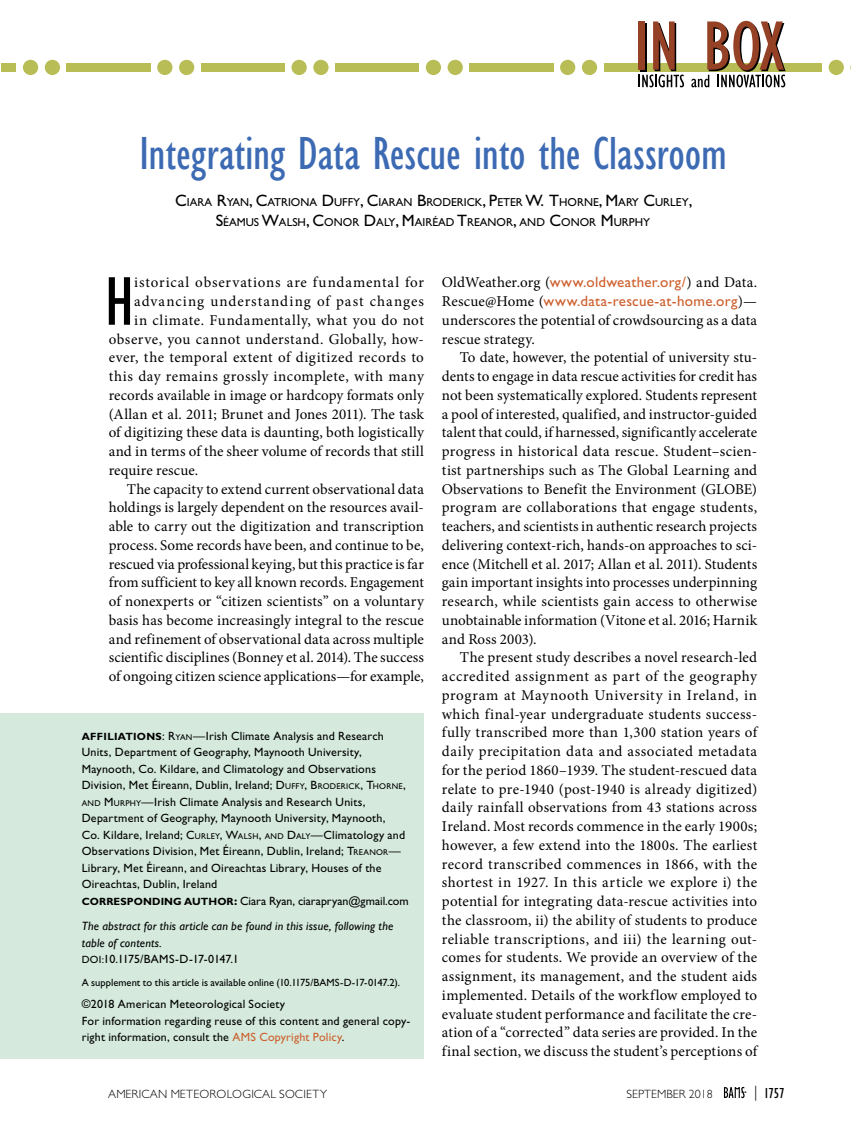
<style>
.page{position:relative;width:851px;height:1134px;background:#fff}
.page>*{position:absolute;margin:0;border:0;box-sizing:border-box;transform-origin:0 0}
.AA_Body_Text{font:condensed 71.1px "Gill Sans Std";color:#000}
.AA_Article_Subtitle{font:condensed 48px "Gill Sans Std";letter-spacing:-.005em;color:#3c6ab3}
.AA_Body_Text-2{font:15px/18.8px "Minion Pro";letter-spacing:.02em;color:#000;text-align:justify}
.AA_Body_Text-3{font:15px "Minion Pro";letter-spacing:.055em;color:#000}
.AA_Body_Text-4{font:15px "Minion Pro";letter-spacing:.065em;color:#000}
.t1{font:condensed 15px "Gill Sans Std";color:#000}
.AA_Affiliation_Corre{font:12px/16.5px "Gill Sans Std";letter-spacing:.015em;color:#000}
.Affiliation_Correspo{font:italic 12px/16.5px "Gill Sans";letter-spacing:.015em;color:#000}
.t2{font:300 12px "Gill Sans Std";letter-spacing:.015em;color:#000}
.AA_Affiliation_Corre-2{font:12px "Gill Sans Std";letter-spacing:-.02em;color:#000}
.AA_Article_Subtitle-2{font:11.55px/19.5px "Gill Sans Std";color:#000;text-align:center}
.AA_Affiliation_Corre-3{font:10.5px "Gill Sans Std";color:#000}
.s1{font-size:16.5px}
.s2{font-weight:700;font-size:10.5px}
.s3{font-style:inherit}
.s4{font-size:8.4px}
.s5{font-weight:700}
.s6{font-size:10.5px}
.s7{color:#cd5e2c}
.s8{font-family:"Gill Sans Std";color:#cd5e2c}
.s9{font-weight:300;font-stretch:normal}
</style>
<div class="page">
<div style="left:1px;top:63px;width:849px;height:9px;background:#b8be55"></div>
<div style="left:822px;top:61px;width:28px;height:12px;background:#fff"></div>
<div style="left:828px;top:60px;width:15px;height:15px;background:#b8be55;border-radius:50%"></div>
<div style="left:17px;top:61px;width:49px;height:12px;background:#fff"></div>
<div style="left:23px;top:60px;width:15px;height:15px;background:#b8be55;border-radius:50%"></div>
<div style="left:45px;top:60px;width:15px;height:15px;background:#b8be55;border-radius:50%"></div>
<div style="left:151px;top:61px;width:50px;height:12px;background:#fff"></div>
<div style="left:157px;top:60px;width:15px;height:15px;background:#b8be55;border-radius:50%"></div>
<div style="left:179px;top:60px;width:15px;height:15px;background:#b8be55;border-radius:50%"></div>
<div style="left:285px;top:61px;width:50px;height:12px;background:#fff"></div>
<div style="left:291px;top:60px;width:16px;height:15px;background:#b8be55;border-radius:50%"></div>
<div style="left:313px;top:60px;width:15px;height:15px;background:#b8be55;border-radius:50%"></div>
<div style="left:419px;top:61px;width:50px;height:12px;background:#fff"></div>
<div style="left:426px;top:60px;width:15px;height:15px;background:#b8be55;border-radius:50%"></div>
<div style="left:447px;top:60px;width:16px;height:15px;background:#b8be55;border-radius:50%"></div>
<div style="left:553px;top:61px;width:50px;height:12px;background:#fff"></div>
<div style="left:560px;top:60px;width:15px;height:15px;background:#b8be55;border-radius:50%"></div>
<div style="left:582px;top:60px;width:15px;height:15px;background:#b8be55;border-radius:50%"></div>
<svg style="left:638px;top:21px;width:46px;height:66px"></svg>
<svg style="left:691px;top:21px;width:94px;height:66px"></svg>
<svg style="left:723px;top:1086px;width:24px;height:13px"></svg>
<svg style="left:724px;top:1087px;width:22px;height:11px"></svg>
<div style="left:0;top:713px;width:424px;height:346px;background:#d5eadd"></div>
<p class="AA_Article_Subtitle" style="left:139px;top:127px;width:588px">Integrating Data Rescue into the Classroom</p>
<p class="AA_Article_Subtitle-2" style="left:175px;top:193px;width:518px"><span class="s1">C</span>IARA <span class="s1">R</span>YAN<span class="s1">, C</span>ATRIONA <span class="s1">D</span>UFFY<span class="s1">, C</span>IARAN <span class="s1">B</span>ROD ERICK<span class="s1">, P</span>ETER <span class="s1">W. T</span>HORNE<span class="s1">, M</span>ARY <span class="s1">C</span>URLEY<span class="s1">,<br>S</span>ÉAMUS <span class="s1">W</span>ALSH<span class="s1">, C</span>ONOR <span class="s1">D</span>ALY<span class="s1">, M</span>AIRÉAD <span class="s1">T</span>REANOR<span class="s1">,</span> AND <span class="s1">C</span>ONOR <span class="s1">M</span>URPHY</p>
<p class="AA_Body_Text" style="left:105px;top:263px;width:31px">H</p>
<p class="AA_Body_Text-3" style="left:134px;top:272px;width:291px">istorical observations are fundamental for</p>
<p class="AA_Body_Text-4" style="left:134px;top:291px;width:291px">advancing understanding of past changes</p>
<p class="AA_Body_Text-2" style="left:134px;top:311px;width:291px">in climate. Fundamentally, what you do not</p>
<p class="AA_Body_Text-2" style="left:109px;top:329px;width:317px">observe, you cannot understand. Globally, how-</p>
<p class="AA_Body_Text-2" style="left:109px;top:348px;width:317px">ever, the temporal extent of digitized records to</p>
<p class="AA_Body_Text-2" style="left:109px;top:367px;width:317px">this day remains grossly incomplete, with many</p>
<p class="AA_Body_Text-2" style="left:109px;top:386px;width:316px">records available in image or hardcopy formats only</p>
<p class="AA_Body_Text-2" style="left:109px;top:404px;width:316px">(Allan et al. 2011; Brunet and Jones 2011). The task</p>
<p class="AA_Body_Text-2" style="left:109px;top:423px;width:317px">of digitizing these data is daunting, both logistically</p>
<p class="AA_Body_Text-2" style="left:109px;top:442px;width:317px">and in terms of the sheer volume of records that still</p>
<p class="AA_Body_Text-2" style="left:109px;top:461px;width:91px">require rescue.</p>
<p class="AA_Body_Text-2" style="left:109px;top:479px;width:317px;text-indent:18px">The capacity to extend current observational data holdings is largely dependent on the resources avail&shy;able to carry out the digitization and transcription process. Some records have been, and continue to be, rescued via professional keying, but this practice is far from sufficient to key all known records. Engagement of nonexperts or “citizen scientists” on a voluntary basis has become increasingly integral to the rescue and refinement of observational data across multiple scientific disciplines (Bonney et al. 2014). The success of ongoing citizen science applications—for example,</p>
<p class="AA_Affiliation_Corre" style="left:82px;top:727px;width:325px"><span class="s2">AFFILIATIONS</span>: <span class="s3">R</span><span class="s4">YAN</span>—Irish Climate Analysis and Research Units, Department of Geography, Maynooth University, Maynooth, Co. Kildare, and Climatology and Observations Division, Met Éireann, Dublin, Ireland; <span class="s3">D</span><span class="s4">UFFY</span><span class="s3">, B</span><span class="s4">RODERICK</span><span class="s3">, T</span><span class="s4">HORNE</span><span class="s3">, </span><span class="s4">AND</span> <span class="s3">M</span><span class="s4">URPHY</span>—Irish Climate Analysis and Research Units, Department of Geography, Maynooth University, Maynooth, Co. Kildare, Ireland; <span class="s3">C</span><span class="s4">URLEY</span><span class="s3">, W</span><span class="s4">ALSH</span><span class="s3">,</span> <span class="s4">AND</span> <span class="s3">D</span><span class="s4">ALY</span>—Climatology and Observations Division, Met Éireann, Dublin, Ireland; <span class="s3">T</span><span class="s4">REANOR</span>— Library, Met Éireann, and Oireachtas Library, Houses of the Oireachtas, Dublin, Ireland</p>
<p class="AA_Affiliation_Corre" style="left:82px;top:892px;width:328px"><span class="s2">CORRESPONDING AUTHOR</span><span class="s5">:</span> Ciara Ryan, ciarapryan@gmail.com</p>
<p class="Affiliation_Correspo" style="left:82px;top:918px;width:313px">The abstract for this article can be found in this issue, following the table of contents.</p>
<p class="AA_Affiliation_Corre-2" style="left:82px;top:952px;width:159px"><span class="s6">DOI:</span>10.1175/BAMS-D-17-0147.1</p>
<p class="AA_Affiliation_Corre-3" style="left:82px;top:976px;width:320px">A supplement to this article is available online (10.1175/BAMS-D-17-0147.2).</p>
<p class="AA_Affiliation_Corre" style="left:82px;top:996px;width:205px">©2018 American Meteorological Society</p>
<p class="AA_Affiliation_Corre" style="left:82px;top:1012px;width:330px">For information regarding reuse of this content and general copy&shy;right information, consult the <span class="s7">AMS Copyright Policy</span>.</p>
<p class="AA_Body_Text-2" style="left:442px;top:273px;width:317px">OldWeather.org (<span class="s8">www.oldweather.org/</span>) and Data.<br>Rescue@Home (<span class="s8">www.data-rescue-at-home.org</span>)— underscores the potential of crowdsourcing as a data rescue strategy.</p>
<p class="AA_Body_Text-2" style="left:442px;top:348px;width:317px;text-indent:18px">To date, however, the potential of university stu&shy;dents to engage in data rescue activities for credit has not been systematically explored. Students represent a pool of interested, qualified, and instructor-guided talent that could, if harnessed, significantly accelerate progress in historical data rescue. Student–scien&shy;tist partnerships such as The Global Learning and Observations to Benefit the Environment (GLOBE) program are collaborations that engage students, teachers, and scientists in authentic research projects delivering context-rich, hands-on approaches to sci&shy;ence (Mitchell et al. 2017; Allan et al. 2011). Students gain important insights into processes underpinning research, while scientists gain access to otherwise unobtainable information (Vitone et al. 2016; Harnik and Ross 2003).</p>
<p class="AA_Body_Text-2" style="left:442px;top:648px;width:317px;text-indent:18px">The present study describes a novel research-led accredited assignment as part of the geography program at Maynooth University in Ireland, in which final-year undergraduate students success&shy;fully transcribed more than 1,300 station years of daily precipitation data and associated metadata for the period 1860–1939. The student-rescued data relate to pre-1940 (post-1940 is already digitized) daily rainfall observations from 43 stations across Ireland. Most records commence in the early 1900s; however, a few extend into the 1800s. The earliest record transcribed commences in 1866, with the shortest in 1927. In this article we explore i) the potential for integrating data-rescue activities into the classroom, ii) the ability of students to produce reliable transcriptions, and iii) the learning out&shy;comes for students. We provide an overview of the assignment, its management, and the student aids implemented. Details of the workflow employed to evaluate student performance and facilitate the cre&shy;ation of a “corrected” data series are provided. In the final section, we discuss the student’s perceptions of</p>
<p class="t2" style="left:108px;top:1087px;width:220px">AMERICAN METEOROLOGICAL SOCIETY</p>
<p class="t2" style="left:626px;top:1087px;width:88px">SEPTEMBER 2018</p>
<p class="t1" style="left:754px;top:1085px;width:32px"><span class="s9">|</span> 1757</p>
</div>
